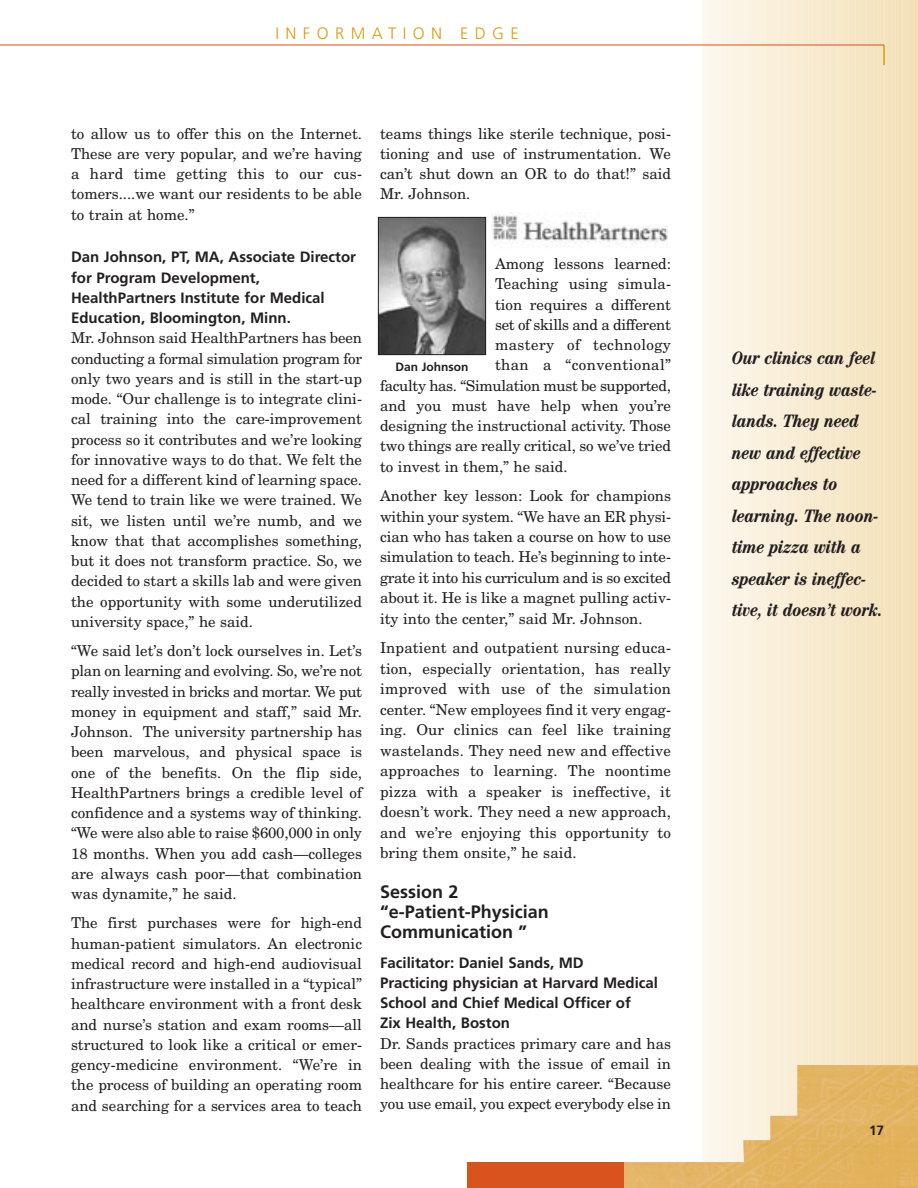
<style>
.page{position:relative;width:918px;height:1188px;background:#fff}
.page>*{position:absolute;margin:0;border:0;box-sizing:border-box;transform-origin:0 0}
.t1{font:italic 700 condensed 18px/31.5px "Century";color:#231f20}
.t2{font:700 18px/20.2px "Frutiger";color:#231f20}
.t3{font:300 16.5px "Frutiger";letter-spacing:.39em;color:#d49f0c}
.t4{font:15px/20.2px "New Century Schlbk";color:#231f20;text-align:justify}
.t5{font:700 15px/20.2px "Frutiger";color:#231f20}
.t6{font:15px "New Century Schlbk";letter-spacing:.03em;color:#231f20}
.t7{font:15px "New Century Schlbk";letter-spacing:-.02em;color:#231f20}
.t8{font:700 13.5px "Frutiger";color:#231f20}
.t9{font:700 12px "Frutiger";color:#231f20}
</style>
<div class="page">
<div style="left:468px;top:1162px;width:269px;height:26px;background:#d9531c"></div>
<div style="left:911px;top:0;width:7px;height:1188px;background:#f2dfb6"></div>
<div style="left:904px;top:0;width:8px;height:1188px;background:#f2e0b8"></div>
<div style="left:896px;top:0;width:9px;height:1188px;background:#f3e1ba"></div>
<div style="left:889px;top:0;width:9px;height:1188px;background:#f3e2bc"></div>
<div style="left:882px;top:0;width:9px;height:1188px;background:#f4e3be"></div>
<div style="left:875px;top:0;width:8px;height:1188px;background:#f4e4bf"></div>
<div style="left:868px;top:0;width:8px;height:1188px;background:#f4e4c1"></div>
<div style="left:860px;top:0;width:9px;height:1188px;background:#f5e6c3"></div>
<div style="left:853px;top:0;width:9px;height:1188px;background:#f5e6c5"></div>
<div style="left:846px;top:0;width:9px;height:1188px;background:#f6e6c6"></div>
<div style="left:839px;top:0;width:8px;height:1188px;background:#f6e8c9"></div>
<div style="left:831px;top:0;width:9px;height:1188px;background:#f6e8cb"></div>
<div style="left:824px;top:0;width:9px;height:1188px;background:#f7e9cd"></div>
<div style="left:817px;top:0;width:9px;height:1188px;background:#f7e9cd"></div>
<div style="left:810px;top:0;width:9px;height:1188px;background:#f7eacf"></div>
<div style="left:803px;top:0;width:8px;height:1188px;background:#f8ebd1"></div>
<div style="left:795px;top:0;width:9px;height:1188px;background:#f8ecd3"></div>
<div style="left:788px;top:0;width:9px;height:1188px;background:#f8edd5"></div>
<div style="left:781px;top:0;width:9px;height:1188px;background:#f9eed8"></div>
<div style="left:774px;top:0;width:8px;height:1188px;background:#f9efda"></div>
<div style="left:766px;top:0;width:9px;height:1188px;background:#f9efdb"></div>
<div style="left:759px;top:0;width:9px;height:1188px;background:#faf1de"></div>
<div style="left:752px;top:0;width:9px;height:1188px;background:#faf1e0"></div>
<div style="left:745px;top:0;width:9px;height:1188px;background:#faf2e2"></div>
<div style="left:738px;top:0;width:8px;height:1188px;background:#fbf3e4"></div>
<div style="left:730px;top:0;width:9px;height:1188px;background:#fbf4e6"></div>
<div style="left:723px;top:0;width:9px;height:1188px;background:#fbf5e8"></div>
<div style="left:716px;top:0;width:9px;height:1188px;background:#fcf6eb"></div>
<div style="left:709px;top:0;width:8px;height:1188px;background:#fcf7ed"></div>
<div style="left:702px;top:0;width:8px;height:1188px;background:#fcf8ef"></div>
<img style="left:624px;top:1065px;width:294px;height:123px">
<hr style="left:883px;top:45px;width:2px;height:20px;background:#d49f0c">
<hr style="left:2px;top:45px;width:882px;height:1px;background:#d9531c">
<img style="left:380px;top:219px;width:104px;height:134px">
<div style="left:378px;top:217px;width:108px;height:138px;border:1px solid #231f20"></div>
<img style="left:492px;top:214px;width:175px;height:34px">
<p class="t3" style="left:275px;top:26px;width:245px">INFORMATION EDGE</p>
<p class="t4" style="left:71px;top:124px;width:293px">to allow us to offer this on the Internet.<br>These are very popular, and we’re having a hard time getting this to our cus&shy;tomers....we want our residents to be able to train at home.”</p>
<p class="t5" style="left:71px;top:248px;width:287px">Dan Johnson, PT, MA, Associate Director for Program Development, HealthPartners Institute for Medical Education, Bloomington, Minn.</p>
<p class="t4" style="left:71px;top:329px;width:293px">Mr. Johnson said HealthPartners has been conducting a formal simulation program for only two years and is still in the start-up mode. “Our challenge is to integrate clini&shy;cal training into the care-improvement process so it contributes and we’re looking for innovative ways to do that. We felt the need for a different kind of learning space.<br>We tend to train like we were trained. We sit, we listen until we’re numb, and we know that that accomplishes something, but it does not transform practice. So, we decided to start a skills lab and were given the opportunity with some underutilized university space,” he said.</p>
<p class="t4" style="left:71px;top:642px;width:293px">“We said let’s don’t lock ourselves in. Let’s plan on learning and evolving. So, we’re not really invested in bricks and mortar. We put money in equipment and staff,” said Mr.<br>Johnson. The university partnership has been marvelous, and physical space is one of the benefits. On the flip side, HealthPartners brings a credible level of confidence and a systems way of thinking. “We were also able to raise $600,000 in only 18 months. When you add cash—colleges are always cash poor—that combination was dynamite,” he said.</p>
<p class="t4" style="left:71px;top:914px;width:293px">The first purchases were for high-end human-patient simulators. An electronic medical record and high-end audiovisual infrastructure were installed in a “typical” healthcare environment with a front desk and nurse’s station and exam rooms—all structured to look like a critical or emer&shy;gency-medicine environment. “We’re in the process of building an operating room and searching for a services area to teach</p>
<p class="t4" style="left:380px;top:124px;width:293px">teams things like sterile technique, posi&shy;tioning and use of instrumentation. We can’t shut down an OR to do that!” said Mr. Johnson.</p>
<p class="t4" style="left:495px;top:255px;width:178px">Among lessons learned:</p>
<p class="t4" style="left:495px;top:275px;width:178px">Teaching using simula-</p>
<p class="t4" style="left:495px;top:295px;width:178px">tion requires a different</p>
<p class="t4" style="left:495px;top:316px;width:178px">set of skills and a different</p>
<p class="t6" style="left:495px;top:339px;width:178px">mastery of technology</p>
<p class="t6" style="left:495px;top:359px;width:178px">than a “conventional”</p>
<p class="t7" style="left:380px;top:379px;width:292px">faculty has. “Simulation must be supported,</p>
<p class="t4" style="left:380px;top:397px;width:293px">and you must have help when you’re</p>
<p class="t4" style="left:380px;top:417px;width:293px">designing the instructional activity. Those</p>
<p class="t4" style="left:380px;top:437px;width:293px">two things are really critical, so we’ve tried</p>
<p class="t4" style="left:380px;top:457px;width:189px">to invest in them,” he said.</p>
<p class="t4" style="left:380px;top:487px;width:293px">Another key lesson: Look for champions within your system. “We have an ER physi&shy;cian who has taken a course on how to use simulation to teach. He’s beginning to inte&shy;grate it into his curriculum and is so excited about it. He is like a magnet pulling activ&shy;ity into the center,” said Mr. Johnson.</p>
<p class="t4" style="left:380px;top:639px;width:293px">Inpatient and outpatient nursing educa&shy;tion, especially orientation, has really improved with use of the simulation center. “New employees find it very engag&shy;ing. Our clinics can feel like training wastelands. They need new and effective approaches to learning. The noontime pizza with a speaker is ineffective, it doesn’t work. They need a new approach, and we’re enjoying this opportunity to bring them onsite,” he said.</p>
<p class="t2" style="left:380px;top:883px;width:170px">Session 2 “e-Patient-Physician<br>Communication ”</p>
<p class="t5" style="left:380px;top:953px;width:280px">Facilitator: Daniel Sands, MD<br>Practicing physician at Harvard Medical<br>School and Chief Medical Officer of<br>Zix Health, Boston</p>
<p class="t4" style="left:380px;top:1034px;width:293px">Dr. Sands practices primary care and has been dealing with the issue of email in healthcare for his entire career. “Because you use email, you expect everybody else in</p>
<p class="t9" style="left:396px;top:362px;width:74px">Dan Johnson</p>
<p class="t1" style="left:733px;top:344px;width:152px">Our clinics can feel like training waste&shy;lands. They need new and effective approaches to learning. The noon&shy;time pizza with a speaker is ineffec&shy;tive, it doesn’t work.</p>
<p class="t8" style="left:869px;top:1125px;width:17px">17</p>
</div>
